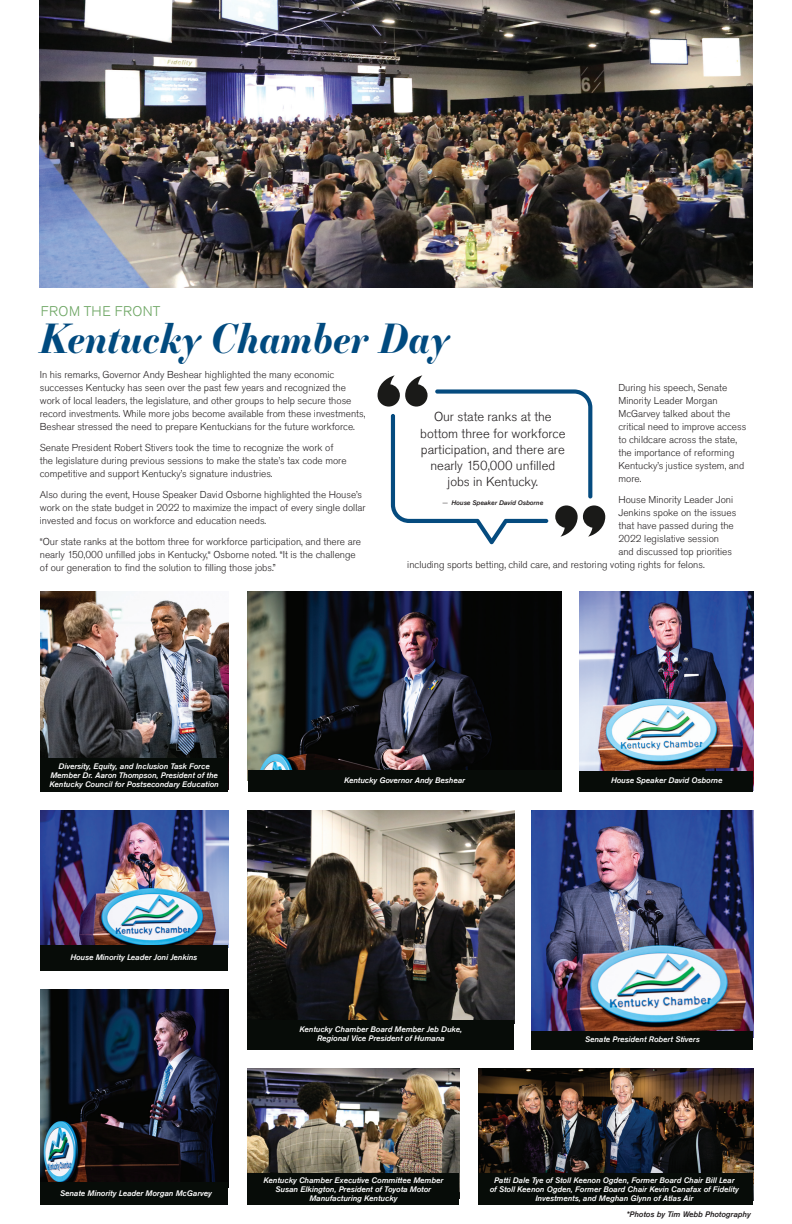
<style>
.page{position:relative;width:792px;height:1224px;background:#fff}
.page>*{position:absolute;margin:0;border:0;box-sizing:border-box;transform-origin:0 0}
.t1{font:italic 700 40px "Essonnes Display";color:#004a7f;scale:.92 1}
.t2{font:300 14px "Akzidenz Grotesk Std";letter-spacing:.03em;color:#6da663}
.t3{font:300 13px/16px "Akzidenz Grotesk Std";color:#231f20;text-align:center}
.t4{font:300 10px/13px "Akzidenz Grotesk Std";color:#231f20}
.t5{font:italic 500 8px/9px "Akzidenz Grotesk Std";color:#fff;text-align:center}
.t6{font:italic 500 8px "Akzidenz Grotesk Std";color:#231f20}
.t7{font:italic 500 6.6px "Akzidenz Grotesk Std";color:#231f20}
.s1{font-weight:300;font-style:normal}
</style>
<div class="page">
<img style="left:40px;top:989px;width:188px;height:193px">
<img style="left:248px;top:810px;width:266px;height:210px">
<img style="left:40px;top:810px;width:188px;height:135px">
<img style="left:532px;top:810px;width:221px;height:221px">
<img style="left:248px;top:1069px;width:211px;height:105px">
<img style="left:248px;top:592px;width:314px;height:178px">
<img style="left:580px;top:592px;width:173px;height:179px">
<img style="left:478px;top:1069px;width:275px;height:104px">
<img style="left:40px;top:592px;width:188px;height:166px">
<div style="left:40px;top:758px;width:188px;height:34px;background:#070c08"></div>
<div style="left:580px;top:771px;width:173px;height:21px;background:#070c08"></div>
<div style="left:248px;top:1020px;width:266px;height:30px;background:#070c08"></div>
<div style="left:40px;top:945px;width:188px;height:26px;background:#070c08"></div>
<div style="left:532px;top:1031px;width:221px;height:19px;background:#070c08"></div>
<div style="left:40px;top:1182px;width:188px;height:22px;background:#070c08"></div>
<div style="left:478px;top:1173px;width:275px;height:32px;background:#070c08"></div>
<div style="left:248px;top:1174px;width:211px;height:31px;background:#070c08"></div>
<div style="left:248px;top:770px;width:314px;height:22px;background:#070c08"></div>
<svg style="left:378px;top:375px;width:227px;height:169px"></svg>
<img style="left:40px;top:0;width:712px;height:288px">
<h2 class="t2" style="left:41px;top:303px;width:121px">FROM THE FRONT</h2>
<h1 class="t1" style="left:40px;top:310px;width:447px">Kentucky Chamber Day</h1>
<p class="t4" style="left:40px;top:369px;width:327px">In his remarks, Governor Andy Beshear highlighted the many economic successes Kentucky has seen over the past few years and recognized the work of local leaders, the legislature, and other groups to help secure those record investments. While more jobs become available from these investments, Beshear stressed the need to prepare Kentuckians for the future workforce.</p>
<p class="t4" style="left:40px;top:442px;width:308px">Senate President Robert Stivers took the time to recognize the work of the legislature during previous sessions to make the state’s tax code more competitive and support Kentucky’s signature industries.</p>
<p class="t4" style="left:40px;top:489px;width:327px">Also during the event, House Speaker David Osborne highlighted the House’s work on the state budget in 2022 to maximize the impact of every single dollar invested and focus on workforce and education needs.</p>
<p class="t4" style="left:40px;top:536px;width:323px">“Our state ranks at the bottom three for workforce participation, and there are nearly 150,000 unfilled jobs in Kentucky,“ Osborne noted. “It is the challenge of our generation to find the solution to filling those jobs.”</p>
<p class="t4" style="left:618px;top:382px;width:129px">During his speech, Senate<br>Minority Leader Morgan<br>McGarvey talked about the critical need to improve access to childcare across the state, the importance of reforming<br>Kentucky’s justice system, and more.</p>
<p class="t4" style="left:618px;top:494px;width:116px">House Minority Leader Joni</p>
<p class="t4" style="left:618px;top:507px;width:119px">Jenkins spoke on the issues</p>
<p class="t4" style="left:618px;top:520px;width:117px">that have passed during the</p>
<p class="t4" style="left:618px;top:533px;width:102px">2022 legislative session</p>
<p class="t4" style="left:618px;top:546px;width:115px">and discussed top priorities</p>
<p class="t4" style="left:407px;top:559px;width:299px">including sports betting, child care, and restoring voting rights for felons.</p>
<h3 class="t3" style="left:420px;top:409px;width:147px">Our state ranks at the bottom three for workforce participation, and there are nearly 150,000 unfilled jobs in Kentucky.</h3>
<p class="t7" style="left:443px;top:499px;width:102px"><span class="s1">—</span> House Speaker David Osborne</p>
<p class="t5" style="left:50px;top:762px;width:171px">Diversity, Equity, and Inclusion Task Force<br>Member Dr. Aaron Thompson, President of the<br>Kentucky Council for Postsecondary Education</p>
<p class="t5" style="left:344px;top:775px;width:122px">Kentucky Governor Andy Beshear</p>
<p class="t5" style="left:611px;top:776px;width:113px">House Speaker David Osborne</p>
<p class="t5" style="left:70px;top:953px;width:128px">House Minority Leader Joni Jenkins</p>
<p class="t5" style="left:300px;top:1024px;width:164px">Kentucky Chamber Board Member Jeb Duke,<br>Regional Vice President of Humana</p>
<p class="t5" style="left:585px;top:1034px;width:116px">Senate President Robert Stivers</p>
<p class="t5" style="left:60px;top:1188px;width:153px">Senate Minority Leader Morgan McGarvey</p>
<p class="t5" style="left:264px;top:1175px;width:181px">Kentucky Chamber Executive Committee Member<br>Susan Elkington, President of Toyota Motor<br>Manufacturing Kentucky</p>
<p class="t5" style="left:490px;top:1175px;width:251px">Patti Dale Tye of Stoll Keenon Ogden, Former Board Chair Bill Lear of Stoll Keenon Ogden, Former Board Chair Kevin Canafax of Fidelity<br>Investments, and Meghan Glynn of Atlas Air</p>
<p class="t6" style="left:627px;top:1209px;width:126px">*Photos by Tim Webb Photography</p>
</div>
